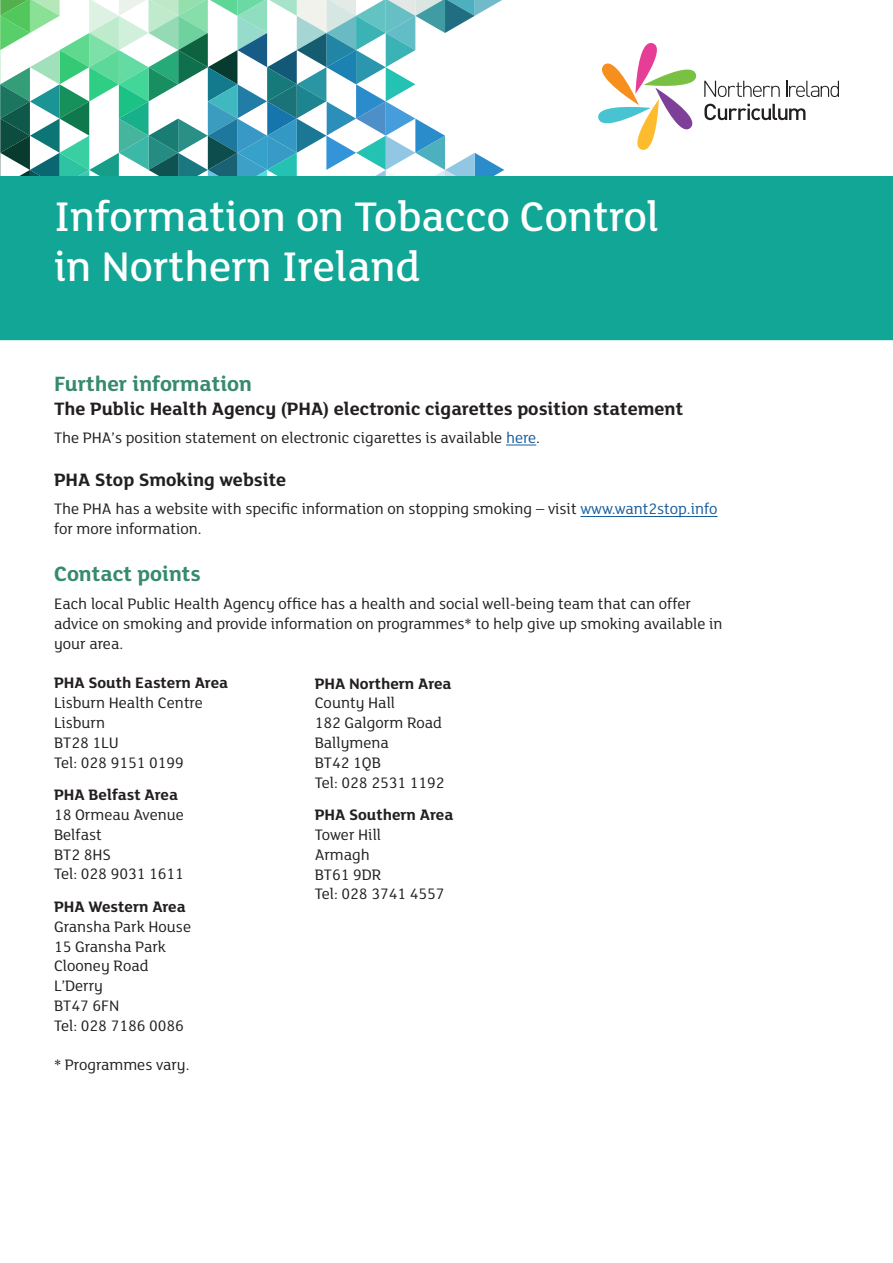
<style>
.page{position:relative;width:893px;height:1263px;background:#fff}
.page>*{position:absolute;margin:0;border:0;box-sizing:border-box;transform-origin:0 0}
.t1{font:500 45px/49.5px "FS Lola";color:#fff}
.Body_Copy{font:700 22.5px "FS Lola";color:#368a70}
.t2{font:700 19.5px "FS Lola";color:#231f20}
.Body_Copy-2{font:16.5px/19.8px "FS Lola";color:#231f20}
.t3{font:700 16.5px "FS Lola";color:#231f20}
.s1{color:#175d9e}
</style>
<div class="page">
<svg style="left:0;top:0;width:504px;height:176px"></svg>
<div style="left:0;top:176px;width:893px;height:185px;background:#12a696"></div>
<svg style="left:0;top:340px;width:893px;height:106px"></svg>
<svg style="left:598px;top:43px;width:241px;height:107px"></svg>
<hr style="left:506px;top:445px;width:30px;height:1px;background:#175d9e">
<hr style="left:580px;top:516px;width:137px;height:1px;background:#175d9e">
<h1 class="t1" style="left:54px;top:190px;width:607px">Information on Tobacco Control in Northern Ireland</h1>
<p class="Body_Copy" style="left:54px;top:368px;width:200px">Further information</p>
<h3 class="t2" style="left:54px;top:395px;width:631px">The Public Health Agency (PHA) electronic cigarettes position statement</h3>
<p class="Body_Copy-2" style="left:54px;top:427px;width:488px">The PHA’s position statement on electronic cigarettes is available <span class="s1">here</span>.</p>
<h3 class="t2" style="left:54px;top:466px;width:234px">PHA Stop Smoking website</h3>
<p class="Body_Copy-2" style="left:54px;top:498px;width:665px">The PHA has a website with specific information on stopping smoking – visit <span class="s1">www.want2stop.info </span>for more information.</p>
<h2 class="Body_Copy" style="left:54px;top:558px;width:148px">Contact points</h2>
<p class="Body_Copy-2" style="left:54px;top:593px;width:670px">Each local Public Health Agency office has a health and social well-being team that can offer advice on smoking and provide information on programmes* to help give up smoking available in your area.</p>
<h4 class="t3" style="left:54px;top:672px;width:176px">PHA South Eastern Area</h4>
<p class="Body_Copy-2" style="left:54px;top:692px;width:150px">Lisburn Health Centre</p>
<p class="Body_Copy-2" style="left:54px;top:712px;width:53px">Lisburn</p>
<p class="Body_Copy-2" style="left:54px;top:732px;width:66px">BT28 1LU</p>
<p class="Body_Copy-2" style="left:54px;top:752px;width:131px">Tel: 028 9151 0199</p>
<h4 class="t3" style="left:54px;top:783px;width:125px">PHA Belfast Area</h4>
<p class="Body_Copy-2" style="left:54px;top:804px;width:132px">18 Ormeau Avenue</p>
<p class="Body_Copy-2" style="left:54px;top:824px;width:49px">Belfast</p>
<p class="Body_Copy-2" style="left:54px;top:844px;width:58px">BT2 8HS</p>
<p class="Body_Copy-2" style="left:54px;top:863px;width:131px">Tel: 028 9031 1611</p>
<h4 class="t3" style="left:54px;top:895px;width:133px">PHA Western Area</h4>
<p class="Body_Copy-2" style="left:54px;top:916px;width:139px">Gransha Park House</p>
<p class="Body_Copy-2" style="left:54px;top:936px;width:113px">15 Gransha Park</p>
<p class="Body_Copy-2" style="left:54px;top:955px;width:96px">Clooney Road</p>
<p class="Body_Copy-2" style="left:54px;top:975px;width:50px">L’Derry</p>
<p class="Body_Copy-2" style="left:54px;top:995px;width:67px">BT47 6FN</p>
<p class="Body_Copy-2" style="left:54px;top:1015px;width:131px">Tel: 028 7186 0086</p>
<p class="Body_Copy-2" style="left:54px;top:1054px;width:137px">* Programmes vary.</p>
<h4 class="t3" style="left:315px;top:672px;width:138px">PHA Northern Area</h4>
<p class="Body_Copy-2" style="left:315px;top:692px;width:82px">County Hall</p>
<p class="Body_Copy-2" style="left:315px;top:712px;width:129px">182 Galgorm Road</p>
<p class="Body_Copy-2" style="left:315px;top:732px;width:76px">Ballymena</p>
<p class="Body_Copy-2" style="left:315px;top:752px;width:68px">BT42 1QB</p>
<p class="Body_Copy-2" style="left:315px;top:771px;width:131px">Tel: 028 2531 1192</p>
<h4 class="t3" style="left:315px;top:803px;width:140px">PHA Southern Area</h4>
<p class="Body_Copy-2" style="left:315px;top:824px;width:68px">Tower Hill</p>
<p class="Body_Copy-2" style="left:315px;top:844px;width:57px">Armagh</p>
<p class="Body_Copy-2" style="left:315px;top:863px;width:68px">BT61 9DR</p>
<p class="Body_Copy-2" style="left:315px;top:883px;width:131px">Tel: 028 3741 4557</p>
</div>
